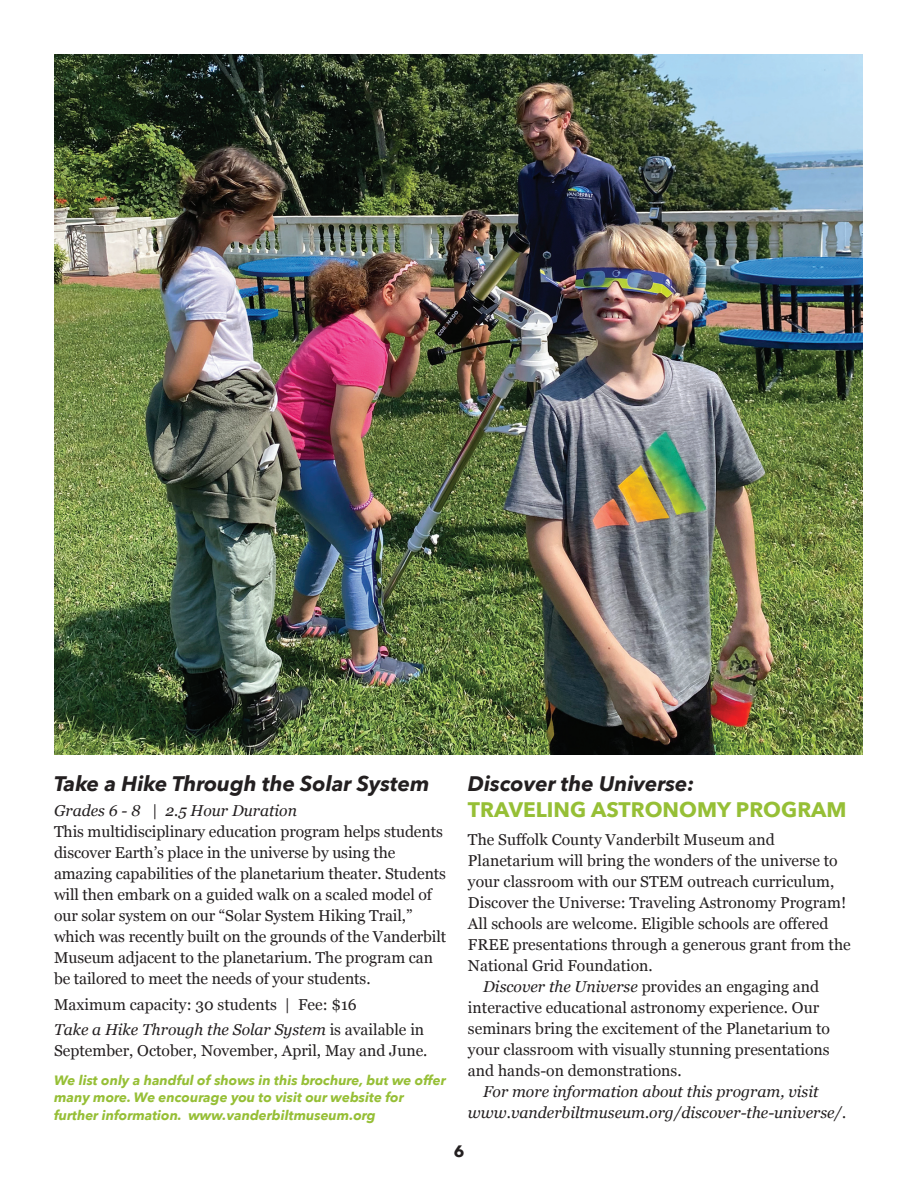
<style>
.page{position:relative;width:918px;height:1188px;background:#fff}
.page>*{position:absolute;margin:0;border:0;box-sizing:border-box;transform-origin:0 0}
.t1{font:700 21px/27px "Avenir Next";color:#96bf36}
.t2{font:italic 700 21px "Avenir Next";color:#231f20}
.t3{font:700 16.5px "Avenir Next";color:#231f20}
.t4{font:15.75px/21px "Georgia";color:#231f20}
.t5{font:italic 15.75px "Georgia";color:#231f20}
.t6{font:italic 700 13.5px/17.2px "Avenir Next";color:#96bf36}
.s1{font-style:italic}
.s2{font-style:italic;color:#231f20}
</style>
<div class="page">
<img style="left:54px;top:54px;width:808px;height:700px">
<p class="t2" style="left:54px;top:770px;width:377px">Take a Hike Through the Solar System</p>
<p class="t5" style="left:54px;top:802px;width:245px">Grades 6 - 8 | 2.5 Hour Duration</p>
<p class="t4" style="left:54px;top:821px;width:394px">This multidisciplinary education program helps students discover Earth’s place in the universe by using the amazing capabilities of the planetarium theater. Students will then embark on a guided walk on a scaled model of our solar system on our “Solar System Hiking Trail,” which was recently built on the grounds of the Vanderbilt Museum adjacent to the planetarium. The program can be tailored to meet the needs of your students.</p>
<p class="t4" style="left:54px;top:994px;width:304px">Maximum capacity: 30 students | Fee: $16</p>
<p class="t4" style="left:54px;top:1019px;width:375px"><span class="s1">Take a Hike Through the Solar System</span> is available in<br>September, October, November, April, May and June.</p>
<p class="t6" style="left:54px;top:1072px;width:393px">We list only a handful of shows in this brochure, but we offer many more. We encourage you to visit our website for further information. www.vanderbiltmuseum.org</p>
<p class="t1" style="left:468px;top:770px;width:380px"><span class="s2">Discover the Universe:<br></span>TRAVELING ASTRONOMY PROGRAM</p>
<p class="t4" style="left:468px;top:829px;width:384px">The Suffolk County Vanderbilt Museum and Planetarium will bring the wonders of the universe to your classroom with our STEM outreach curriculum, Discover the Universe: Traveling Astronomy Program!<br>All schools are welcome. Eligible schools are offered FREE presentations through a generous grant from the National Grid Foundation.</p>
<p class="t4" style="left:483px;top:976px;width:338px"><span class="s1">Discover the Universe</span> provides an engaging and</p>
<p class="t4" style="left:468px;top:997px;width:353px">interactive educational astronomy experience. Our</p>
<p class="t4" style="left:468px;top:1018px;width:364px">seminars bring the excitement of the Planetarium to</p>
<p class="t4" style="left:468px;top:1039px;width:363px">your classroom with visually stunning presentations</p>
<p class="t4" style="left:468px;top:1060px;width:215px">and hands-on demonstrations.</p>
<p class="t5" style="left:483px;top:1082px;width:337px">For more information about this program, visit</p>
<p class="t5" style="left:468px;top:1103px;width:380px">www.vanderbiltmuseum.org/discover-the-universe/.</p>
<p class="t3" style="left:454px;top:1140px;width:12px">6</p>
</div>
